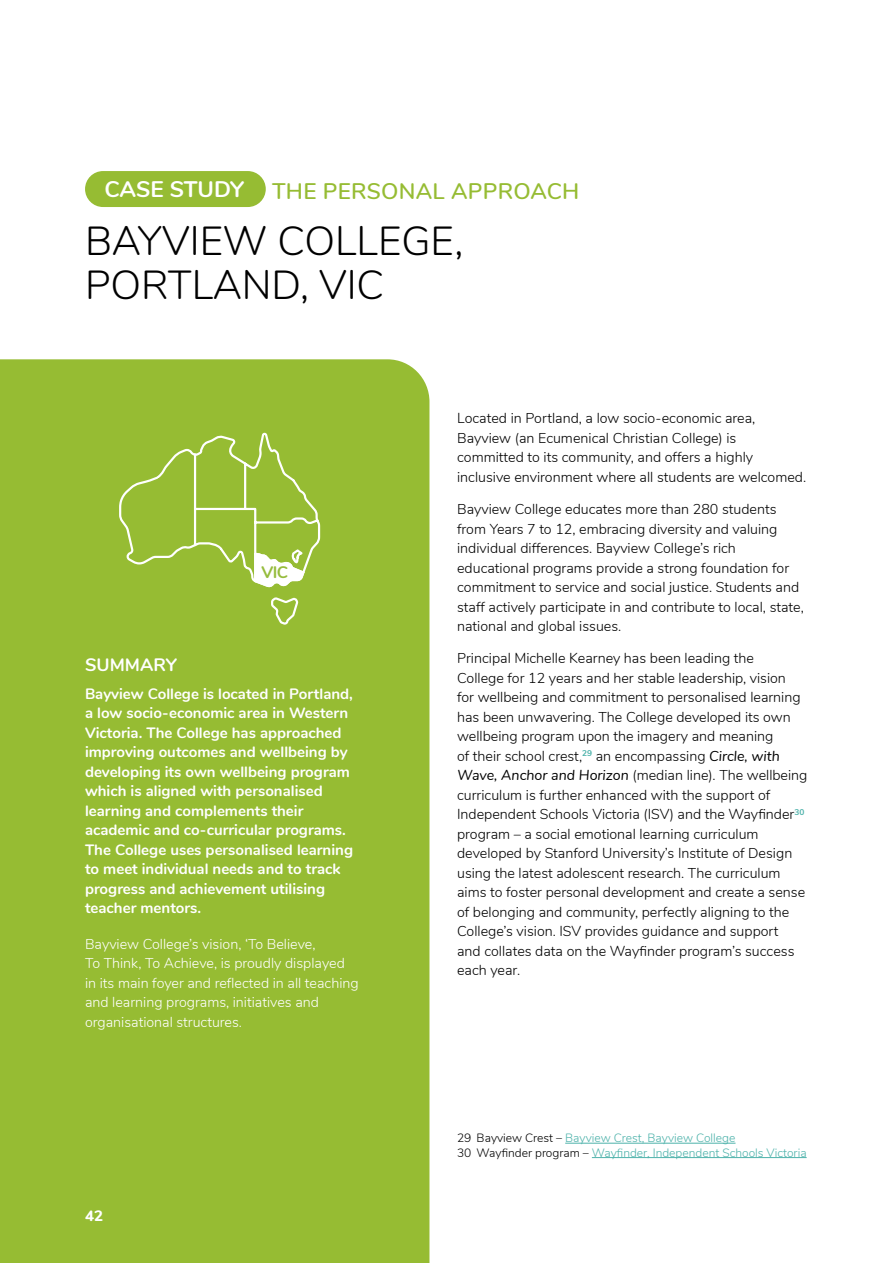
<style>
.page{position:relative;width:893px;height:1263px;background:#fff}
.page>*{position:absolute;margin:0;border:0;box-sizing:border-box;transform-origin:0 0}
.t1{font:300 40.5px/43.5px "Nunito";color:#000}
.t2{font:600 22.5px "Nunito";letter-spacing:.01em;color:#96bc33}
.t3{font:700 18px "Nunito";color:#fff}
.t4{font:700 16.65px "Nunito";color:#96bc3d}
.t5{font:700 15px/19.5px "Nunito";color:#fff}
.t6{font:800 15px "Nunito";color:#fff}
.t7{font:300 14.25px/19.5px "Nunito";color:#000}
.t8{font:300 14.25px/19.5px "Nunito";color:#fff}
.t9{font:300 12px/14.4px "Nunito";color:#4db2aa}
.s1{font-weight:700;color:#fff}
.s2{font-weight:400;font-style:italic}
.s3{color:#000}
</style>
<div class="page">
<div style="left:0;top:359px;width:429px;height:904px;background:#96bc33"></div>
<div style="left:85px;top:171px;width:181px;height:36px;background:#96bc33;border-radius:18px"></div>
<hr style="left:565px;top:1143px;width:170px;height:1px;background:#4db2aa">
<hr style="left:592px;top:1157px;width:215px;height:1px;background:#4db2aa">
<svg style="left:118px;top:431px;width:204px;height:194px"></svg>
<h2 class="t2" style="left:105px;top:174px;width:476px"><span class="s1">CASE STUDY</span> THE PERSONAL APPROACH</h2>
<h1 class="t1" style="left:85px;top:217px;width:380px">BAYVIEW COLLEGE,<br>PORTLAND, VIC</h1>
<p class="t4" style="left:261px;top:560px;width:28px">VIC</p>
<p class="t3" style="left:85px;top:651px;width:93px">SUMMARY</p>
<p class="t5" style="left:85px;top:683px;width:270px">Bayview College is located in Portland, a low socio-economic area in Western Victoria. The College has approached improving outcomes and wellbeing by developing its own wellbeing program which is aligned with personalised learning and complements their academic and co-curricular programs.<br>The College uses personalised learning to meet individual needs and to track progress and achievement utilising teacher mentors.</p>
<p class="t8" style="left:85px;top:933px;width:275px">Bayview College’s vision, ‘To Believe,<br>To Think, To Achieve, is proudly displayed in its main foyer and reflected in all teaching and learning programs, initiatives and organisational structures.</p>
<p class="t6" style="left:85px;top:1205px;width:20px">42</p>
<p class="t7" style="left:457px;top:408px;width:351px">Located in Portland, a low socio-economic area, Bayview (an Ecumenical Christian College) is committed to its community, and offers a highly inclusive environment where all students are welcomed.</p>
<p class="t7" style="left:457px;top:499px;width:348px">Bayview College educates more than 280 students from Years 7 to 12, embracing diversity and valuing individual differences. Bayview College’s rich educational programs provide a strong foundation for commitment to service and social justice. Students and staff actively participate in and contribute to local, state, national and global issues.</p>
<p class="t7" style="left:457px;top:648px;width:352px">Principal Michelle Kearney has been leading the<br>College for 12 years and her stable leadership, vision<br>for wellbeing and commitment to personalised learning has been unwavering. The College developed its own wellbeing program upon the imagery and meaning<br>of their school crest,<sup>29</sup> an encompassing <span class="s2">Circle, with Wave, Anchor and Horizon</span> (median line). The wellbeing curriculum is further enhanced with the support of Independent Schools Victoria (ISV) and the Wayfinder<sup>30 </sup>program – a social emotional learning curriculum developed by Stanford University’s Institute of Design using the latest adolescent research. The curriculum aims to foster personal development and create a sense of belonging and community, perfectly aligning to the College’s vision. ISV provides guidance and support<br>and collates data on the Wayfinder program’s success each year.</p>
<p class="t9" style="left:457px;top:1130px;width:351px"><span class="s3">29 Bayview Crest –</span> Bayview Crest, Bayview College<br><span class="s3">30 Wayfinder program –</span> Wayfinder, Independent Schools Victoria</p>
</div>
